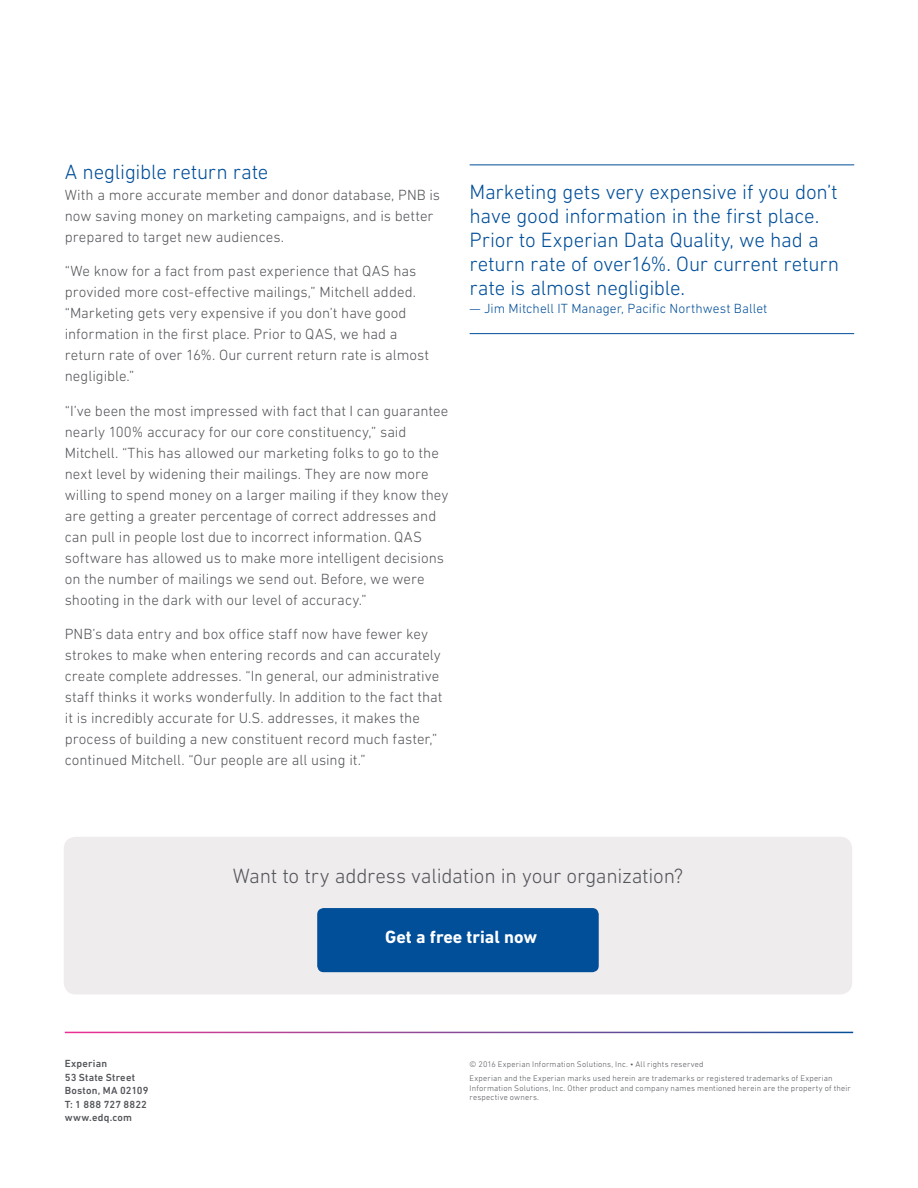
<style>
.page{position:relative;width:918px;height:1188px;background:#fff}
.page>*{position:absolute;margin:0;border:0;box-sizing:border-box;transform-origin:0 0}
.Quote_A_14_16{font:300 21px/24px "DIN Next W1 G";letter-spacing:-.01em;color:#014e99}
.Headline_14_16{font:300 21px "DIN Next W1 G";letter-spacing:-.01em;color:#54555a}
.Headline_14_16-2{font:300 21px "DIN Next W1 G";letter-spacing:-.01em;color:#014e99}
.t1{font:700 18px "DIN Next W1 G";color:#fff}
.Body_text_10_14{font:300 15px/21px "DIN Next W1 G";color:#54555a}
.Quote_A_14_16-2{font:300 13.5px "DIN Next W1 G";letter-spacing:.005em;color:#014e99}
.t2{font:500 10.5px/13.5px "DIN Next W1 G";letter-spacing:.015em;color:#54555a}
.t3{font:300 8.25px/14.2px "DIN Next W1 G";letter-spacing:.02em;color:#54555a}
</style>
<div class="page">
<hr style="left:470px;top:165px;width:384px;height:1px;background:#014e99">
<hr style="left:470px;top:333px;width:384px;height:1px;background:#014e99">
<div style="left:64px;top:837px;width:788px;height:157px;background:#efecee;border-radius:12px"></div>
<div style="left:317px;top:908px;width:282px;height:64px;background:#014e99;border-radius:6px"></div>
<p class="Headline_14_16-2" style="left:65px;top:160px;width:205px">A negligible return rate</p>
<p class="Body_text_10_14" style="left:65px;top:184px;width:377px">With a more accurate member and donor database, PNB is now saving money on marketing campaigns, and is better prepared to target new audiences.</p>
<p class="Body_text_10_14" style="left:65px;top:261px;width:366px">“We know for a fact from past experience that QAS has provided more cost-effective mailings,” Mitchell added. “Marketing gets very expensive if you don’t have good information in the first place. Prior to QAS, we had a return rate of over 16%. Our current return rate is almost negligible.”</p>
<p class="Body_text_10_14" style="left:65px;top:400px;width:385px">“I’ve been the most impressed with fact that I can guarantee nearly 100% accuracy for our core constituency,” said Mitchell. “This has allowed our marketing folks to go to the next level by widening their mailings. They are now more willing to spend money on a larger mailing if they know they are getting a greater percentage of correct addresses and can pull in people lost due to incorrect information. QAS software has allowed us to make more intelligent decisions on the number of mailings we send out. Before, we were shooting in the dark with our level of accuracy.”</p>
<p class="Body_text_10_14" style="left:65px;top:624px;width:379px">PNB’s data entry and box office staff now have fewer key strokes to make when entering records and can accurately create complete addresses. “In general, our administrative staff thinks it works wonderfully. In addition to the fact that it is incredibly accurate for U.S. addresses, it makes the process of building a new constituent record much faster,” continued Mitchell. “Our people are all using it.”</p>
<p class="Quote_A_14_16" style="left:470px;top:180px;width:371px">Marketing gets very expensive if you don’t have good information in the first place.<br>Prior to Experian Data Quality, we had a return rate of over16%. Our current return rate is almost negligible.</p>
<p class="Quote_A_14_16-2" style="left:470px;top:301px;width:299px">— Jim Mitchell IT Manager, Pacific Northwest Ballet</p>
<p class="Headline_14_16" style="left:233px;top:863px;width:452px">Want to try address validation in your organization?</p>
<p class="t2" style="left:65px;top:1057px;width:85px">Experian<br>53 State Street<br>Boston, MA 02109<br>T: 1 888 727 8822 www.edq.com</p>
<p class="t1" style="left:385px;top:926px;width:154px">Get a free trial now</p>
<p class="t3" style="left:470px;top:1057px;width:365px">© 2016 Experian Information Solutions, Inc. • All rights reserved<br>Experian and the Experian marks used herein are trademarks or registered trademarks of Experian</p>
<p class="t3" style="left:470px;top:1083px;width:383px;line-height:9.8px">Information Solutions, Inc. Other product and company names mentioned herein are the property of their respective owners.</p>
</div>
